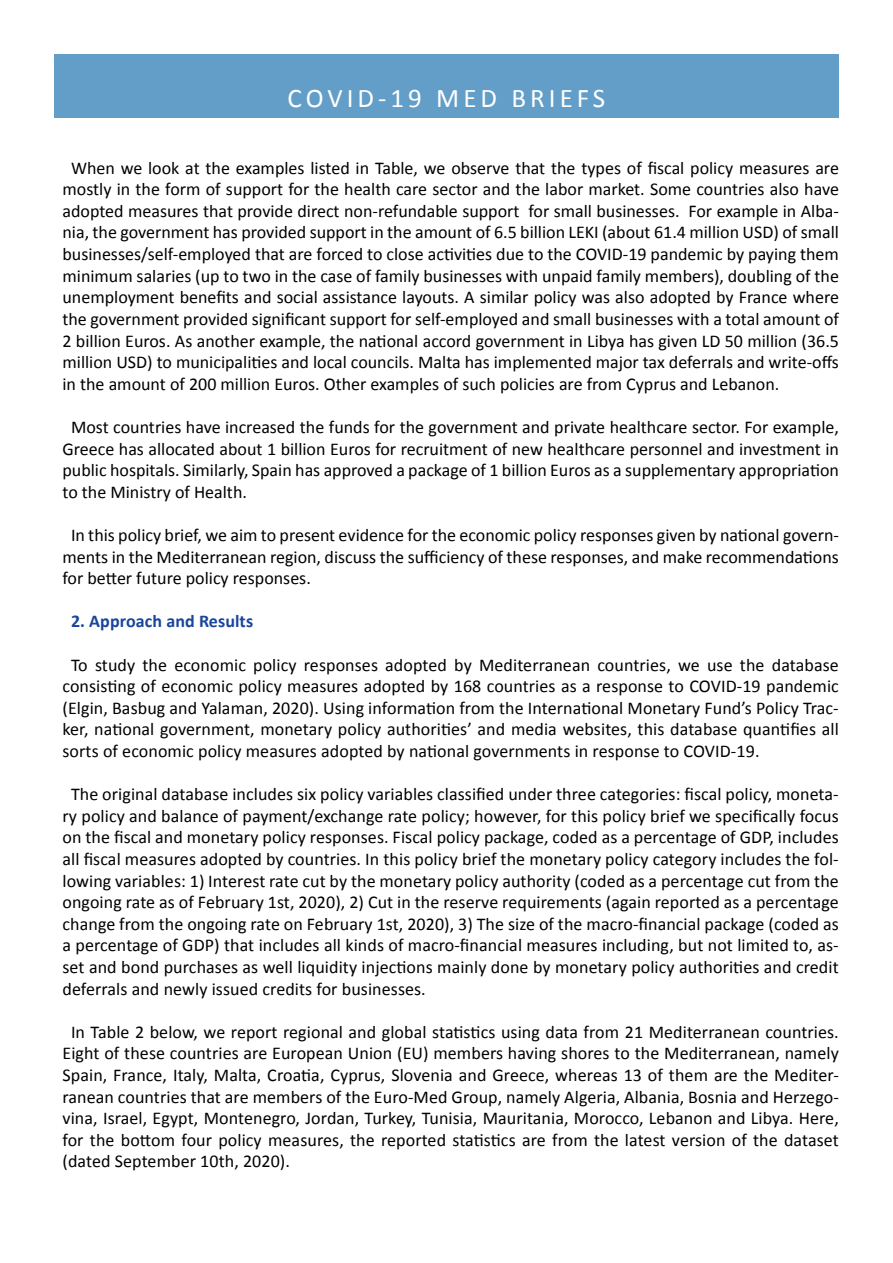
<style>
.page{position:relative;width:893px;height:1263px;background:#fff}
.page>*{position:absolute;margin:0;border:0;box-sizing:border-box;transform-origin:0 0}
.t1{font:27px "Calibri";letter-spacing:.15em;color:#fff}
.t2{font:18px/21.6px "Calibri";color:#000;text-align:justify}
.t3{font:700 18px "Calibri";letter-spacing:.005em;color:#19459d}
</style>
<div class="page">
<div style="left:54px;top:54px;width:785px;height:64px;background:#639ec8"></div>
<h1 class="t1" style="left:288px;top:81px;width:319px">COVID-19 MED BRIEFS</h1>
<p class="t2" style="left:63px;top:157px;width:778px;text-indent:8px">When we look at the examples listed in Table, we observe that the types of fiscal policy measures are mostly in the form of support for the health care sector and the labor market. Some countries also have adopted measures that provide direct non-refundable support for small businesses. For example in Alba&shy;nia, the government has provided support in the amount of 6.5 billion LEKI (about 61.4 million USD) of small businesses/self-employed that are forced to close activities due to the COVID-19 pandemic by paying them minimum salaries (up to two in the case of family businesses with unpaid family members), doubling of the unemployment benefits and social assistance layouts. A similar policy was also adopted by France where the government provided significant support for self-employed and small businesses with a total amount of 2 billion Euros. As another example, the national accord government in Libya has given LD 50 million (36.5 million USD) to municipalities and local councils. Malta has implemented major tax deferrals and write-offs in the amount of 200 million Euros. Other examples of such policies are from Cyprus and Lebanon.</p>
<p class="t2" style="left:63px;top:416px;width:778px;text-indent:8px">Most countries have increased the funds for the government and private healthcare sector. For example, Greece has allocated about 1 billion Euros for recruitment of new healthcare personnel and investment in public hospitals. Similarly, Spain has approved a package of 1 billion Euros as a supplementary appropriation to the Ministry of Health.</p>
<p class="t2" style="left:63px;top:524px;width:778px;text-indent:8px">In this policy brief, we aim to present evidence for the economic policy responses given by national govern&shy;ments in the Mediterranean region, discuss the sufficiency of these responses, and make recommendations for better future policy responses.</p>
<p class="t3" style="left:71px;top:610px;width:184px">2. Approach and Results</p>
<p class="t2" style="left:63px;top:654px;width:778px;text-indent:8px">To study the economic policy responses adopted by Mediterranean countries, we use the database consisting of economic policy measures adopted by 168 countries as a response to COVID-19 pandemic (Elgin, Basbug and Yalaman, 2020). Using information from the International Monetary Fund’s Policy Trac&shy;ker, national government, monetary policy authorities’ and media websites, this database quantifies all sorts of economic policy measures adopted by national governments in response to COVID-19.</p>
<p class="t2" style="left:63px;top:783px;width:778px;text-indent:8px">The original database includes six policy variables classified under three categories: fiscal policy, moneta&shy;ry policy and balance of payment/exchange rate policy; however, for this policy brief we specifically focus on the fiscal and monetary policy responses. Fiscal policy package, coded as a percentage of GDP, includes all fiscal measures adopted by countries. In this policy brief the monetary policy category includes the fol&shy;lowing variables: 1) Interest rate cut by the monetary policy authority (coded as a percentage cut from the ongoing rate as of February 1st, 2020), 2) Cut in the reserve requirements (again reported as a percentage change from the ongoing rate on February 1st, 2020), 3) The size of the macro-financial package (coded as a percentage of GDP) that includes all kinds of macro-financial measures including, but not limited to, as&shy;set and bond purchases as well liquidity injections mainly done by monetary policy authorities and credit deferrals and newly issued credits for businesses.</p>
<p class="t2" style="left:63px;top:1021px;width:778px;text-indent:8px">In Table 2 below, we report regional and global statistics using data from 21 Mediterranean countries.<br>Eight of these countries are European Union (EU) members having shores to the Mediterranean, namely Spain, France, Italy, Malta, Croatia, Cyprus, Slovenia and Greece, whereas 13 of them are the Mediter&shy;ranean countries that are members of the Euro-Med Group, namely Algeria, Albania, Bosnia and Herzego&shy;vina, Israel, Egypt, Montenegro, Jordan, Turkey, Tunisia, Mauritania, Morocco, Lebanon and Libya. Here, for the bottom four policy measures, the reported statistics are from the latest version of the dataset (dated September 10th, 2020).</p>
</div>
